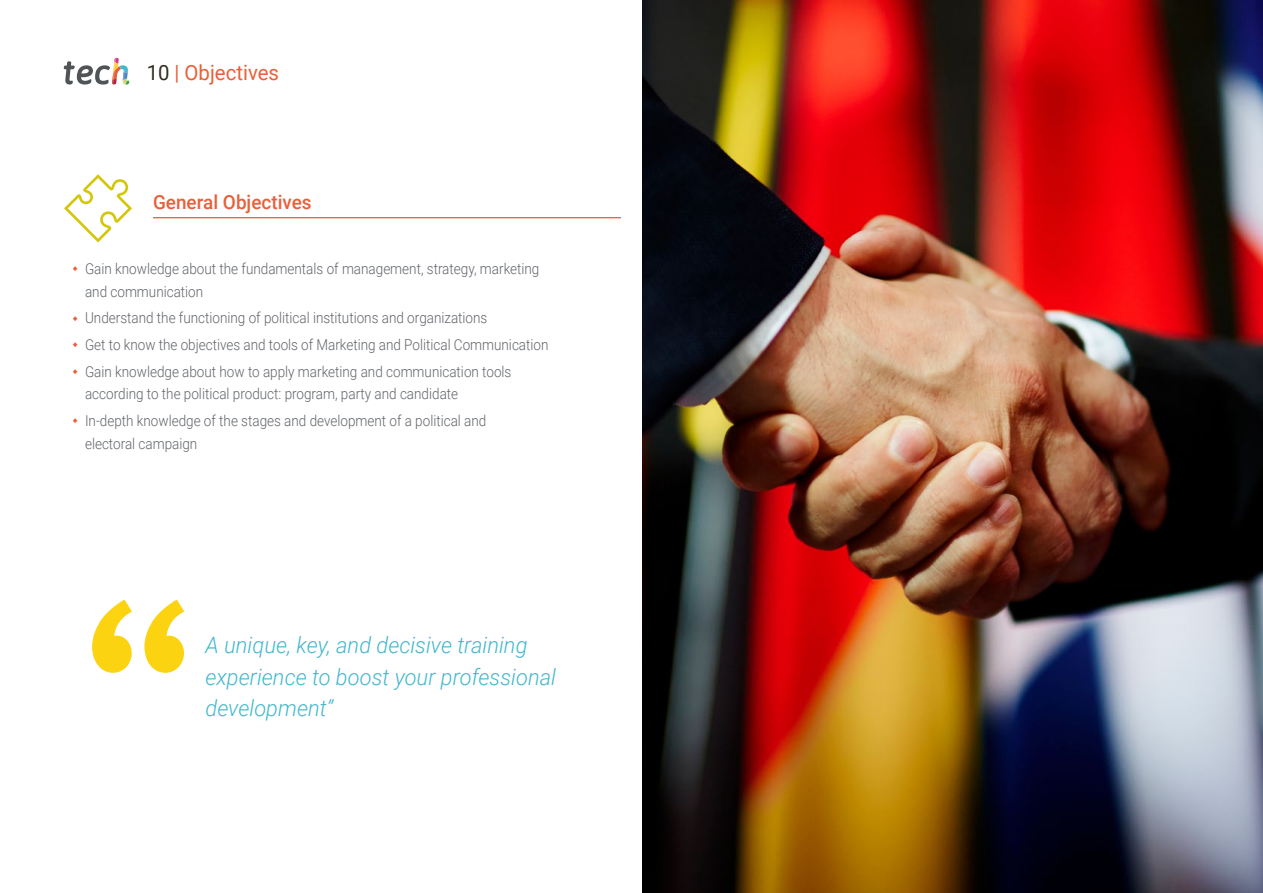
<style>
.page{position:relative;width:1263px;height:893px;background:#fff}
.page>*{position:absolute;margin:0;border:0;box-sizing:border-box;transform-origin:0 0}
.t1{font:italic 300 22.5px/31.5px "Roboto";color:#43b7cf}
.t2{font:21px "Roboto";color:#e7603a}
.t3{font:500 19.5px "Roboto";color:#e7603a}
.t4{font:300 15px/26.7px "Roboto";color:#61646a;scale:.9 1}
.s1{color:#312e20}
</style>
<div class="page">
<hr style="left:153px;top:217px;width:468px;height:1px;background:#e7603a">
<svg style="left:64px;top:174px;width:68px;height:68px"></svg>
<img style="left:642px;top:0;width:621px;height:893px">
<svg style="left:92px;top:600px;width:92px;height:73px"></svg>
<svg style="left:64px;top:58px;width:65px;height:27px"></svg>
<h2 class="t2" style="left:147px;top:57px;width:134px"><span class="s1">10</span> | Objectives</h2>
<h3 class="t3" style="left:153px;top:189px;width:160px">General Objectives</h3>
<p class="t4" style="left:85px;top:257px;width:506px;line-height:22.5px">Gain knowledge about the fundamentals of management, strategy, marketing and communication</p>
<p class="t4" style="left:85px;top:304px;width:516px">Understand the functioning of political institutions and organizations<br>Get to know the objectives and tools of Marketing and Political Communication<br>Gain knowledge about how to apply marketing and communication tools</p>
<p class="t4" style="left:85px;top:380px;width:447px">according to the political product: program, party and candidate<br>In-depth knowledge of the stages and development of a political and</p>
<p class="t4" style="left:85px;top:429px;width:126px">electoral campaign</p>
<h1 class="t1" style="left:206px;top:628px;width:352px">A unique, key, and decisive training experience to boost your professional development”</h1>
</div>
